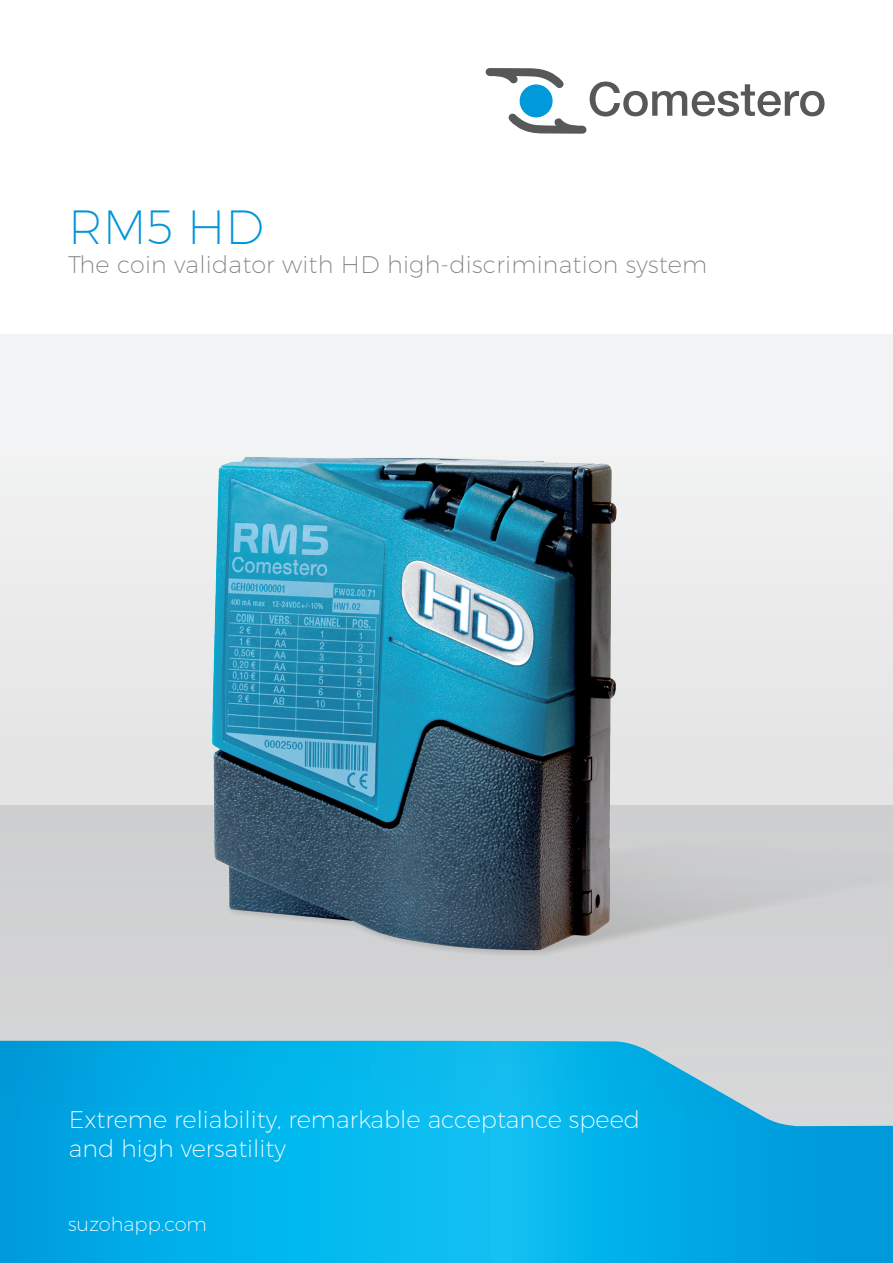
<style>
.page{position:relative;width:893px;height:1263px;background:#fff}
.page>*{position:absolute;margin:0;border:0;box-sizing:border-box;transform-origin:0 0}
.company_profile_posi{font:200 48px "Montserrat";color:#0095d9}
.company_profile_posi-2{font:200 24px "Montserrat";color:#fff}
.Presentazione{font:200 24px "Montserrat";letter-spacing:.01em;color:#808285}
.Ingress_baksida{font:200 19.5px "Montserrat";color:#fff}
</style>
<div class="page">
<div style="left:0;top:335px;width:893px;height:811px;background:linear-gradient(to right,#f0f0f1,#f3f4f5)"></div>
<svg style="left:0;top:1127px;width:893px;height:136px;background:#03aee7"></svg>
<svg style="left:486px;top:68px;width:338px;height:66px"></svg>
<svg style="left:0;top:806px;width:893px;height:321px;background:#6fc2de"></svg>
<img style="left:96px;top:390px;width:797px;height:617px">
<p class="company_profile_posi" style="left:68px;top:198px;width:197px">RM5 HD</p>
<p class="Presentazione" style="left:68px;top:250px;width:641px">The coin validator with HD high-discrimination system</p>
<p class="company_profile_posi-2" style="left:69px;top:1105px;width:573px">Extreme reliability, remarkable acceptance speed</p>
<p class="company_profile_posi-2" style="left:69px;top:1134px;width:218px">and high versatility</p>
<p class="Ingress_baksida" style="left:68px;top:1212px;width:140px">suzohapp.com</p>
</div>
